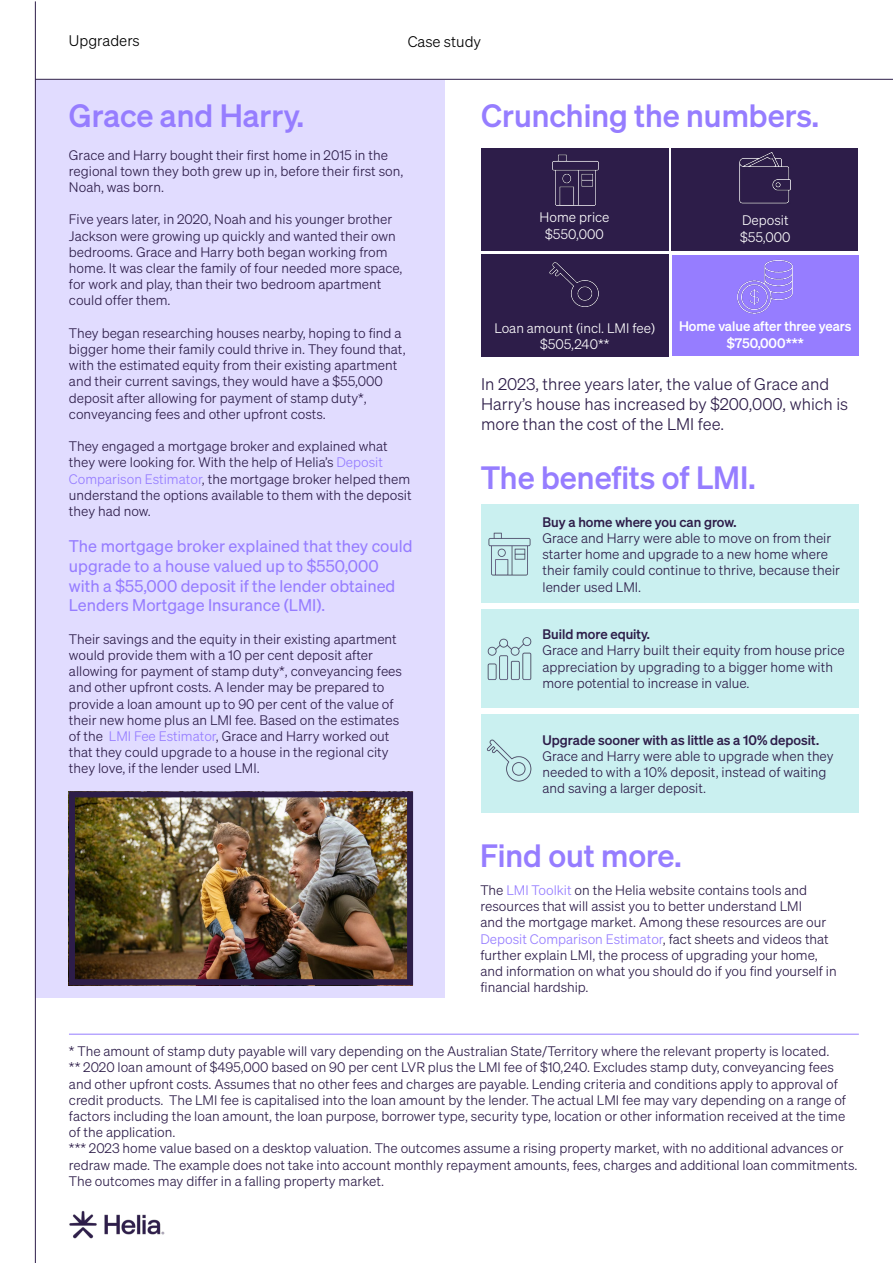
<style>
.page{position:relative;width:893px;height:1263px;background:#fff}
.page>*{position:absolute;margin:0;border:0;box-sizing:border-box;transform-origin:0 0}
.t1{font:31.5px "Sohne Kraftig";color:#967dff}
.t2{font:16.5px/19.8px "Sohne Buch";color:#967dff}
.t3{font:16.5px/19.8px "Sohne Leicht";color:#2d1d49}
.t4{font:15px "Sohne Leicht";color:#000}
.t5{font:13.5px/16.2px "Sohne Leicht";color:#2d1d49}
.t6{font:13.5px "Sohne Kraftig";color:#2d1d49}
.t7{font:13.5px/16.2px "Sohne Leicht";color:#fff;text-align:center}
.t8{font:13.5px/16.2px "Sohne Kraftig";color:#fff;text-align:center}
.s1{color:#967dff}
</style>
<div class="page">
<div style="left:481px;top:148px;width:187px;height:103px;background:#2d1d49"></div>
<div style="left:671px;top:148px;width:187px;height:103px;background:#2d1d49"></div>
<div style="left:481px;top:254px;width:187px;height:102px;background:#2d1d49"></div>
<div style="left:672px;top:255px;width:187px;height:101px;background:#967dff"></div>
<div style="left:481px;top:505px;width:378px;height:98px;background:#caf0f0"></div>
<div style="left:481px;top:609px;width:378px;height:98px;background:#caf0f0"></div>
<div style="left:481px;top:714px;width:378px;height:99px;background:#caf0f0"></div>
<div style="left:35px;top:80px;width:409px;height:918px;background:#e1dcff"></div>
<img style="left:76px;top:798px;width:330px;height:180px">
<div style="left:69px;top:791px;width:344px;height:194px;border:6px solid #2d1d49"></div>
<img style="left:69px;top:1210px;width:95px;height:29px">
<hr style="left:35px;top:1px;width:1px;height:1262px;background:#2d1d49">
<hr style="left:35px;top:79px;width:858px;height:1px;background:#2d1d49">
<hr style="left:69px;top:1034px;width:790px;height:1px;background:#967dff">
<img style="left:737px;top:259px;width:56px;height:55px">
<img style="left:739px;top:152px;width:52px;height:52px">
<img style="left:552px;top:154px;width:47px;height:52px">
<img style="left:487px;top:637px;width:45px;height:43px">
<img style="left:486px;top:739px;width:46px;height:43px">
<img style="left:549px;top:262px;width:50px;height:45px">
<img style="left:488px;top:532px;width:43px;height:44px">
<p class="t4" style="left:69px;top:32px;width:72px">Upgraders</p>
<p class="t4" style="left:408px;top:33px;width:75px">Case study</p>
<h1 class="t1" style="left:69px;top:96px;width:237px">Grace and Harry.</h1>
<p class="t5" style="left:69px;top:146px;width:336px">Grace and Harry bought their first home in 2015 in the regional town they both grew up in, before their first son,<br>Noah, was born.</p>
<p class="t5" style="left:69px;top:211px;width:335px">Five years later, in 2020, Noah and his younger brother Jackson were growing up quickly and wanted their own bedrooms. Grace and Harry both began working from home. It was clear the family of four needed more space, for work and play, than their two bedroom apartment could offer them.</p>
<p class="t5" style="left:69px;top:325px;width:338px">They began researching houses nearby, hoping to find a bigger home their family could thrive in. They found that, with the estimated equity from their existing apartment and their current savings, they would have a $55,000 deposit after allowing for payment of stamp duty*, conveyancing fees and other upfront costs.</p>
<p class="t5" style="left:69px;top:438px;width:344px">They engaged a mortgage broker and explained what they were looking for. With the help of Helia’s <span class="s1">Deposit Comparison Estimator</span>, the mortgage broker helped them understand the options available to them with the deposit they had now.</p>
<p class="t2" style="left:69px;top:536px;width:345px">The mortgage broker explained that they could upgrade to a house valued up to $550,000 with a $55,000 deposit if the lender obtained Lenders Mortgage Insurance (LMI).</p>
<p class="t5" style="left:69px;top:631px;width:335px">Their savings and the equity in their existing apartment would provide them with a 10 per cent deposit after allowing for payment of stamp duty*, conveyancing fees and other upfront costs. A lender may be prepared to provide a loan amount up to 90 per cent of the value of their new home plus an LMI fee. Based on the estimates of the <span class="s1">LMI Fee Estimator</span>, Grace and Harry worked out that they could upgrade to a house in the regional city they love, if the lender used LMI.</p>
<h1 class="t1" style="left:481px;top:96px;width:339px">Crunching the numbers.</h1>
<p class="t7" style="left:540px;top:209px;width:71px">Home price $550,000</p>
<p class="t7" style="left:740px;top:212px;width:52px;text-align:left">Deposit $55,000</p>
<p class="t7" style="left:494px;top:319px;width:162px">Loan amount (incl. LMI fee) $505,240**</p>
<p class="t8" style="left:679px;top:318px;width:174px">Home value after three years $750,000***</p>
<p class="t3" style="left:481px;top:374px;width:369px">In 2023, three years later, the value of Grace and<br>Harry’s house has increased by $200,000, which is more than the cost of the LMI fee.</p>
<h1 class="t1" style="left:481px;top:458px;width:276px">The benefits of LMI.</h1>
<p class="t6" style="left:542px;top:513px;width:195px">Buy a home where you can grow.</p>
<p class="t5" style="left:542px;top:530px;width:299px">Grace and Harry were able to move on from their starter home and upgrade to a new home where their family could continue to thrive, because their lender used LMI.</p>
<p class="t6" style="left:542px;top:626px;width:109px">Build more equity.</p>
<p class="t5" style="left:542px;top:642px;width:304px">Grace and Harry built their equity from house price appreciation by upgrading to a bigger home with more potential to increase in value.</p>
<p class="t6" style="left:542px;top:731px;width:278px">Upgrade sooner with as little as a 10% deposit.</p>
<p class="t5" style="left:542px;top:748px;width:293px">Grace and Harry were able to upgrade when they needed to with a 10% deposit, instead of waiting and saving a larger deposit.</p>
<h1 class="t1" style="left:480px;top:836px;width:203px">Find out more.</h1>
<p class="t5" style="left:480px;top:882px;width:358px">The <span class="s1">LMI Toolkit</span> on the Helia website contains tools and resources that will assist you to better understand LMI<br>and the mortgage market. Among these resources are our <span class="s1">Deposit Comparison Estimator</span>, fact sheets and videos that further explain LMI, the process of upgrading your home, and information on what you should do if you find yourself in financial hardship.</p>
<p class="t5" style="left:69px;top:1043px;width:790px">* The amount of stamp duty payable will vary depending on the Australian State/Territory where the relevant property is located.<br>** 2020 loan amount of $495,000 based on 90 per cent LVR plus the LMI fee of $10,240. Excludes stamp duty, conveyancing fees and other upfront costs. Assumes that no other fees and charges are payable. Lending criteria and conditions apply to approval of credit products. The LMI fee is capitalised into the loan amount by the lender. The actual LMI fee may vary depending on a range of factors including the loan amount, the loan purpose, borrower type, security type, location or other information received at the time of the application.<br>*** 2023 home value based on a desktop valuation. The outcomes assume a rising property market, with no additional advances or redraw made. The example does not take into account monthly repayment amounts, fees, charges and additional loan commitments.<br>The outcomes may differ in a falling property market.</p>
</div>
